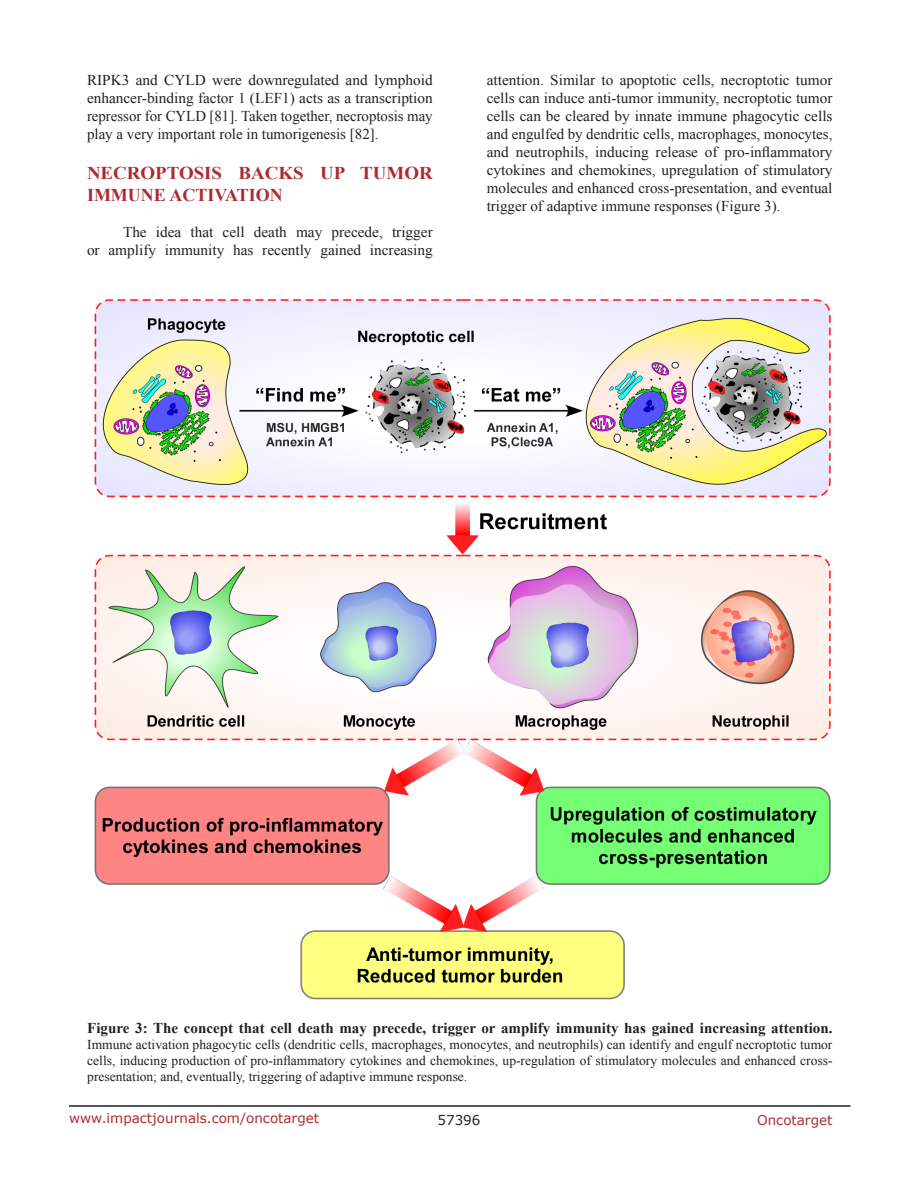
<style>
.page{position:relative;width:918px;height:1188px;background:#fff}
.page>*{position:absolute;margin:0;border:0;box-sizing:border-box;transform-origin:0 0}
.Heading{font:700 18px/21.6px "Times New Roman";color:#ac2b31;scale:1.05 1}
.BodyText{font:15px/18px "Times New Roman";color:#221f22;text-align:justify}
.FigureText{font:700 15px "Times New Roman";color:#221f22}
.FigureText-2{font:13.5px/16.2px "Times New Roman";color:#221f22;text-align:justify}
.t1{font:13.5px "Verdana";color:#ac2b31}
.t2{font:13.5px "Verdana";color:#221f22}
</style>
<div class="page">
<hr style="left:69px;top:1105px;width:781px;height:2px;background:#231f20">
<img style="left:94px;top:299px;width:737px;height:701px">
<p class="BodyText" style="left:87px;top:71px;width:347px">RIPK3 and CYLD were downregulated and lymphoid enhancer-binding factor 1 (LEF1) acts as a transcription repressor for CYLD [81]. Taken together, necroptosis may play a very important role in tumorigenesis [82].</p>
<p class="Heading" style="left:87px;top:162px;width:331px">NECROPTOSIS BACKS UP TUMOR<br>IMMUNE ACTIVATION</p>
<p class="BodyText" style="left:87px;top:222px;width:347px;text-align:right">The idea that cell death may precede, trigger<br>or amplify immunity has recently gained increasing</p>
<p class="BodyText" style="left:487px;top:71px;width:347px">attention. Similar to apoptotic cells, necroptotic tumor cells can induce anti-tumor immunity, necroptotic tumor cells can be cleared by innate immune phagocytic cells and engulfed by dendritic cells, macrophages, monocytes, and neutrophils, inducing release of pro-inflammatory cytokines and chemokines, upregulation of stimulatory molecules and enhanced cross-presentation, and eventual trigger of adaptive immune responses (Figure 3).</p>
<p class="FigureText" style="left:87px;top:1017px;width:747px">Figure 3: The concept that cell death may precede, trigger or amplify immunity has gained increasing attention.</p>
<p class="FigureText-2" style="left:87px;top:1036px;width:747px">Immune activation phagocytic cells (dendritic cells, macrophages, monocytes, and neutrophils) can identify and engulf necroptotic tumor cells, inducing production of pro-inflammatory cytokines and chemokines, up-regulation of stimulatory molecules and enhanced cross&shy;presentation; and, eventually, triggering of adaptive immune response.</p>
<p class="t1" style="left:69px;top:1109px;width:252px">www.impactjournals.com/oncotarget</p>
<p class="t2" style="left:438px;top:1111px;width:44px">57396</p>
<p class="t1" style="left:757px;top:1111px;width:77px">Oncotarget</p>
</div>
